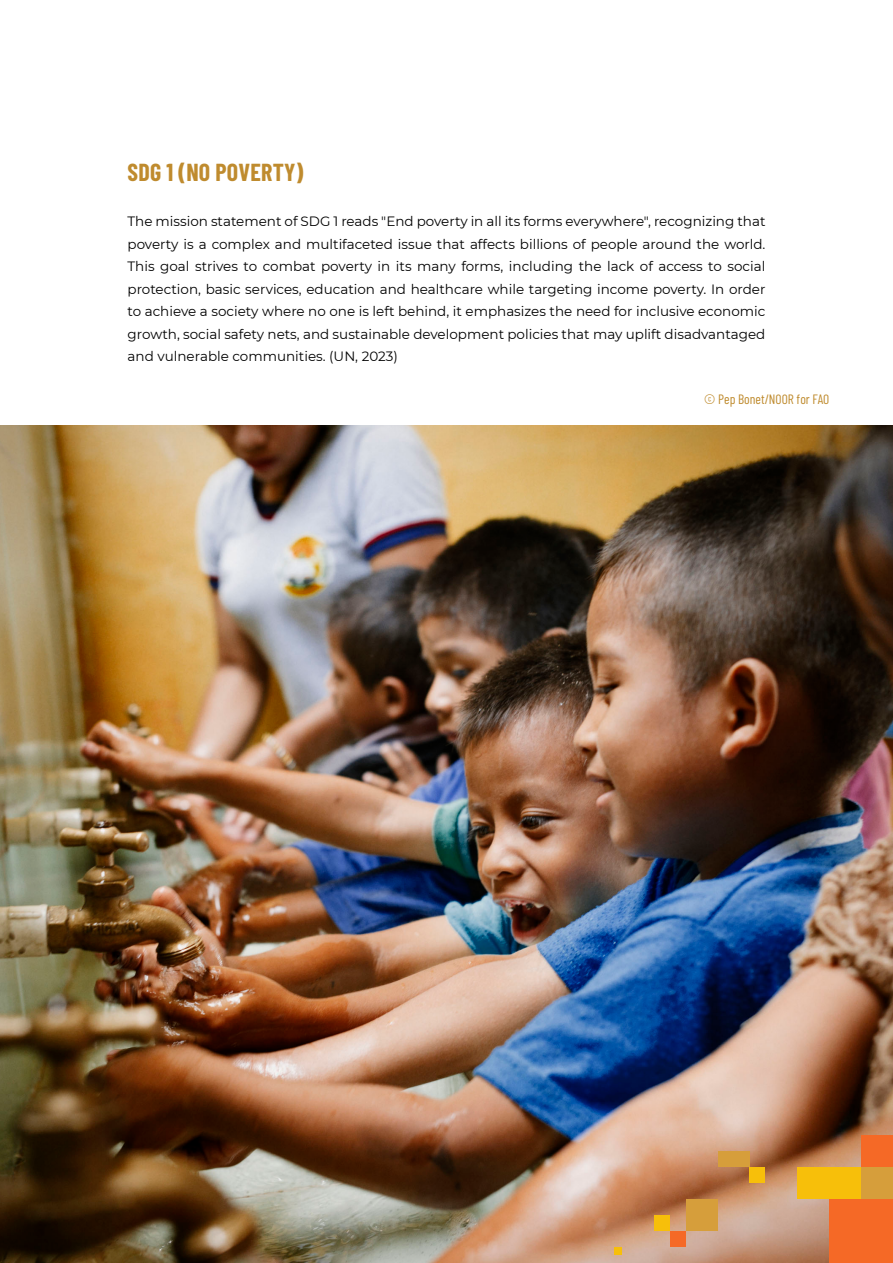
<style>
.page{position:relative;width:893px;height:1263px;background:#fff}
.page>*{position:absolute;margin:0;border:0;box-sizing:border-box;transform-origin:0 0}
.t1{font:700 24px "Barlow Condensed";letter-spacing:.01em;color:#bf8b2e}
.t2{font:13.5px/22.5px "Montserrat";color:#000;text-align:justify}
.t3{font:13.5px "Barlow Condensed";color:#bf8b2e}
</style>
<div class="page">
<img style="left:0;top:425px;width:893px;height:838px">
<div style="left:861px;top:1135px;width:32px;height:32px;background:#f56926"></div>
<div style="left:686px;top:1199px;width:32px;height:32px;background:#d69e3b"></div>
<div style="left:829px;top:1199px;width:64px;height:64px;background:#f56926"></div>
<div style="left:861px;top:1167px;width:32px;height:32px;background:#d69e3b"></div>
<div style="left:797px;top:1167px;width:64px;height:32px;background:#f7bf0a"></div>
<div style="left:749px;top:1167px;width:16px;height:16px;background:#f7bf0a"></div>
<div style="left:733px;top:1151px;width:16px;height:16px;background:#d69e3b"></div>
<div style="left:718px;top:1151px;width:15px;height:16px;background:#d69e3b"></div>
<div style="left:670px;top:1231px;width:16px;height:16px;background:#f56926"></div>
<div style="left:654px;top:1215px;width:16px;height:16px;background:#f7bf0a"></div>
<div style="left:614px;top:1247px;width:8px;height:8px;background:#f7bf0a"></div>
<h1 class="t1" style="left:128px;top:156px;width:177px">SDG 1 (NO POVERTY(</h1>
<p class="t2" style="left:128px;top:210px;width:639px">The mission statement of SDG 1 reads "End poverty in all its forms everywhere ," recognizing that poverty is a complex and multifaceted issue that affects billions of people around the world.<br>This goal strives to combat poverty in its many forms, including the lack of access to social protection, basic services, education and healthcare while targeting income poverty. In order to achieve a society where no one is left behind it, emphasizes the need for inclusive economic growth, social safety nets, and sustainable development policies that may uplift disadvantaged and vulnerable communities (. UN, 2023(</p>
<p class="t3" style="left:704px;top:389px;width:126px">© Pep Bonet/NOOR for FAO</p>
</div>
